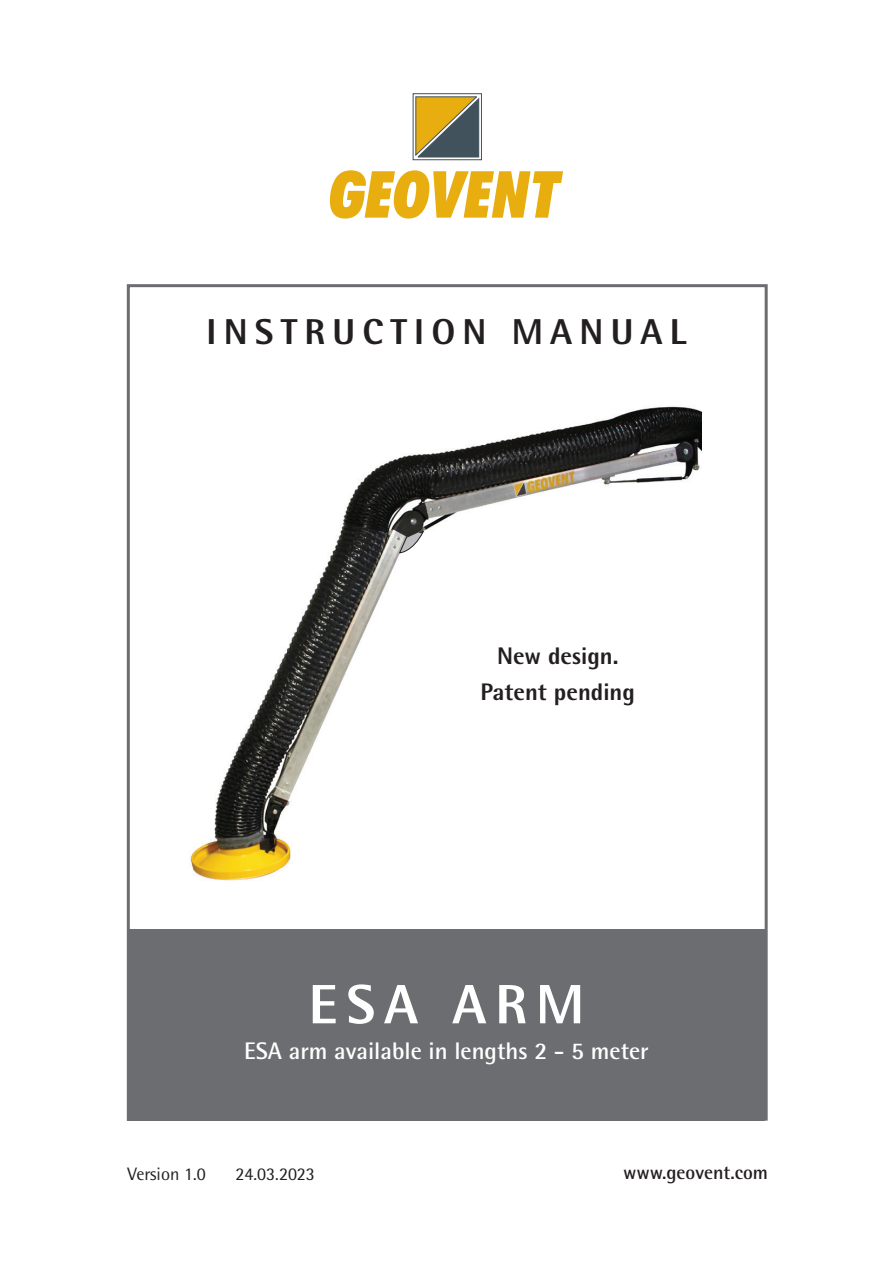
<style>
.page{position:relative;width:893px;height:1263px;background:#fff}
.page>*{position:absolute;margin:0;border:0;box-sizing:border-box;transform-origin:0 0}
.t1{font:800 55.5px "Rotis Semi Sans Pro";letter-spacing:.16em;color:#fff}
.t2{font:800 36px "Rotis Semi Sans Pro";letter-spacing:.2em;color:#231f20}
.t3{font:700 24px "Rotis Semi Sans Pro";color:#fff}
.t4{font:800 24px/36px "Rotis Semi Sans Pro";color:#231f20;text-align:center}
.t5{font:700 19.5px "Rotis Semi Sans Pro";color:#231f20}
.t6{font:18px "Rotis Semi Sans Pro";color:#231f20}
</style>
<div class="page">
<svg style="left:330px;top:170px;width:233px;height:49px"></svg>
<svg style="left:413px;top:94px;width:69px;height:66px"></svg>
<svg style="left:416px;top:97px;width:63px;height:60px;background:#928241"></svg>
<div style="left:128px;top:929px;width:637px;height:192px;background:#6c6d70"></div>
<img style="left:190px;top:406px;width:511px;height:475px">
<svg style="left:399px;top:531px;width:25px;height:24px"></svg>
<h2 class="t2" style="left:206px;top:309px;width:482px">INSTRUCTION MANUAL</h2>
<p class="t4" style="left:481px;top:637px;width:156px">New design.<br>Patent pending</p>
<h1 class="t1" style="left:309px;top:969px;width:277px">ESA ARM</h1>
<p class="t3" style="left:244px;top:1036px;width:406px">ESA arm available in lengths 2 - 5 meter</p>
<p class="t6" style="left:128px;top:1163px;width:80px">Version 1.0</p>
<p class="t6" style="left:236px;top:1163px;width:81px">24.03.2023</p>
<p class="t5" style="left:623px;top:1160px;width:146px">www.geovent.com</p>
</div>
